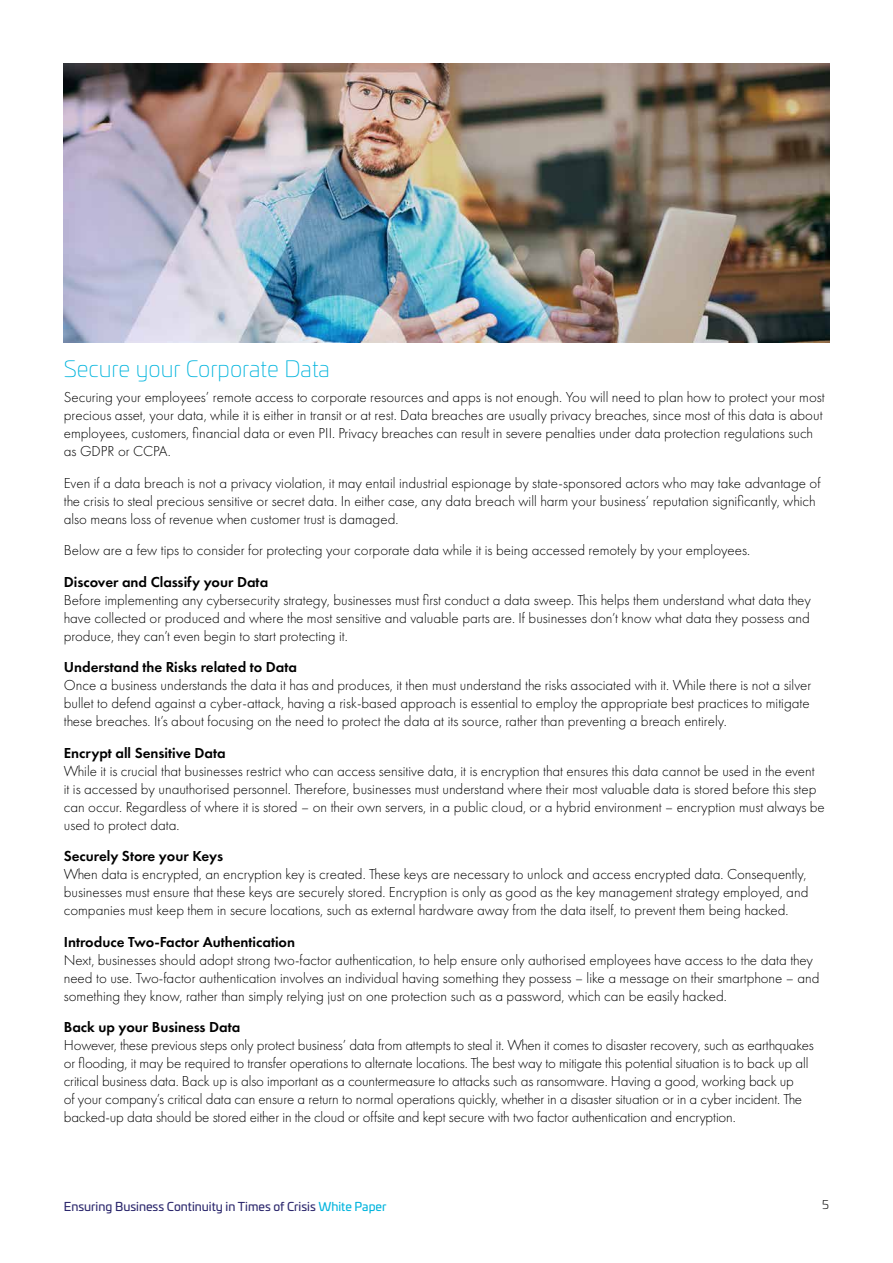
<style>
.page{position:relative;width:893px;height:1263px;background:#fff}
.page>*{position:absolute;margin:0;border:0;box-sizing:border-box;transform-origin:0 0}
.t1{font:200 22.5px "Univia Pro";color:#00b4dd}
.t2{font:300 15px/18px "Futura PT";color:#000}
.t3{font:600 15px "Futura PT";color:#000}
.t4{font:12px "Univia Pro";color:#2c286d}
.t5{font:300 12px "Univia Pro";color:#000}
.s1{color:#00b4dd}
</style>
<div class="page">
<img style="left:64px;top:64px;width:765px;height:278px">
<h1 class="t1" style="left:64px;top:353px;width:268px">Secure your Corporate Data</h1>
<p class="t2" style="left:64px;top:388px;width:762px">Securing your employees’ remote access to corporate resources and apps is not enough. You will need to plan how to protect your most precious asset, your data, while it is either in transit or at rest. Data breaches are usually privacy breaches, since most of this data is about employees, customers, financial data or even PII. Privacy breaches can result in severe penalties under data protection regulations such as GDPR or CCPA.</p>
<p class="t2" style="left:64px;top:474px;width:758px">Even if a data breach is not a privacy violation, it may entail industrial espionage by state-sponsored actors who may take advantage of the crisis to steal precious sensitive or secret data. In either case, any data breach will harm your business’ reputation significantly, which also means loss of revenue when customer trust is damaged.</p>
<p class="t2" style="left:64px;top:541px;width:688px">Below are a few tips to consider for protecting your corporate data while it is being accessed remotely by your employees.</p>
<p class="t3" style="left:64px;top:572px;width:206px">Discover and Classify your Data</p>
<p class="t2" style="left:64px;top:591px;width:748px;text-align:justify">Before implementing any cybersecurity strategy, businesses must first conduct a data sweep. This helps them understand what data they have collected or produced and where the most sensitive and valuable parts are. If businesses don’t know what data they possess and produce, they can’t even begin to start protecting it.</p>
<p class="t3" style="left:64px;top:658px;width:235px">Understand the Risks related to Data</p>
<p class="t2" style="left:64px;top:676px;width:749px;text-align:justify">Once a business understands the data it has and produces, it then must understand the risks associated with it. While there is not a silver bullet to defend against a cyber-attack, having a risk-based approach is essential to employ the appropriate best practices to mitigate these breaches. It’s about focusing on the need to protect the data at its source, rather than preventing a breach entirely.</p>
<p class="t3" style="left:64px;top:743px;width:163px">Encrypt all Sensitive Data</p>
<p class="t2" style="left:64px;top:762px;width:763px">While it is crucial that businesses restrict who can access sensitive data, it is encryption that ensures this data cannot be used in the event<br>it is accessed by unauthorised personnel. Therefore, businesses must understand where their most valuable data is stored before this step can occur. Regardless of where it is stored – on their own servers, in a public cloud, or a hybrid environment – encryption must always be used to protect data.</p>
<p class="t3" style="left:64px;top:847px;width:161px">Securely Store your Keys</p>
<p class="t2" style="left:64px;top:865px;width:746px;text-align:justify">When data is encrypted, an encryption key is created. These keys are necessary to unlock and access encrypted data. Consequently, businesses must ensure that these keys are securely stored. Encryption is only as good as the key management strategy employed, and companies must keep them in secure locations, such as external hardware away from the data itself, to prevent them being hacked.</p>
<p class="t3" style="left:64px;top:932px;width:233px">Introduce Two-Factor Authentication</p>
<p class="t2" style="left:64px;top:951px;width:757px">Next, businesses should adopt strong two-factor authentication, to help ensure only authorised employees have access to the data they need to use. Two-factor authentication involves an individual having something they possess – like a message on their smartphone – and something they know, rather than simply relying just on one protection such as a password, which can be easily hacked.</p>
<p class="t3" style="left:64px;top:1018px;width:178px">Back up your Business Data</p>
<p class="t2" style="left:64px;top:1036px;width:752px">However, these previous steps only protect business’ data from attempts to steal it. When it comes to disaster recovery, such as earthquakes or flooding, it may be required to transfer operations to alternate locations. The best way to mitigate this potential situation is to back up all critical business data. Back up is also important as a countermeasure to attacks such as ransomware. Having a good, working back up<br>of your company’s critical data can ensure a return to normal operations quickly, whether in a disaster situation or in a cyber incident. The backed-up data should be stored either in the cloud or offsite and kept secure with two factor authentication and encryption.</p>
<p class="t4" style="left:64px;top:1197px;width:324px">Ensuring Business Continuity in Times of Crisis <span class="s1">White Paper</span></p>
<p class="t5" style="left:822px;top:1196px;width:8px">5</p>
</div>
